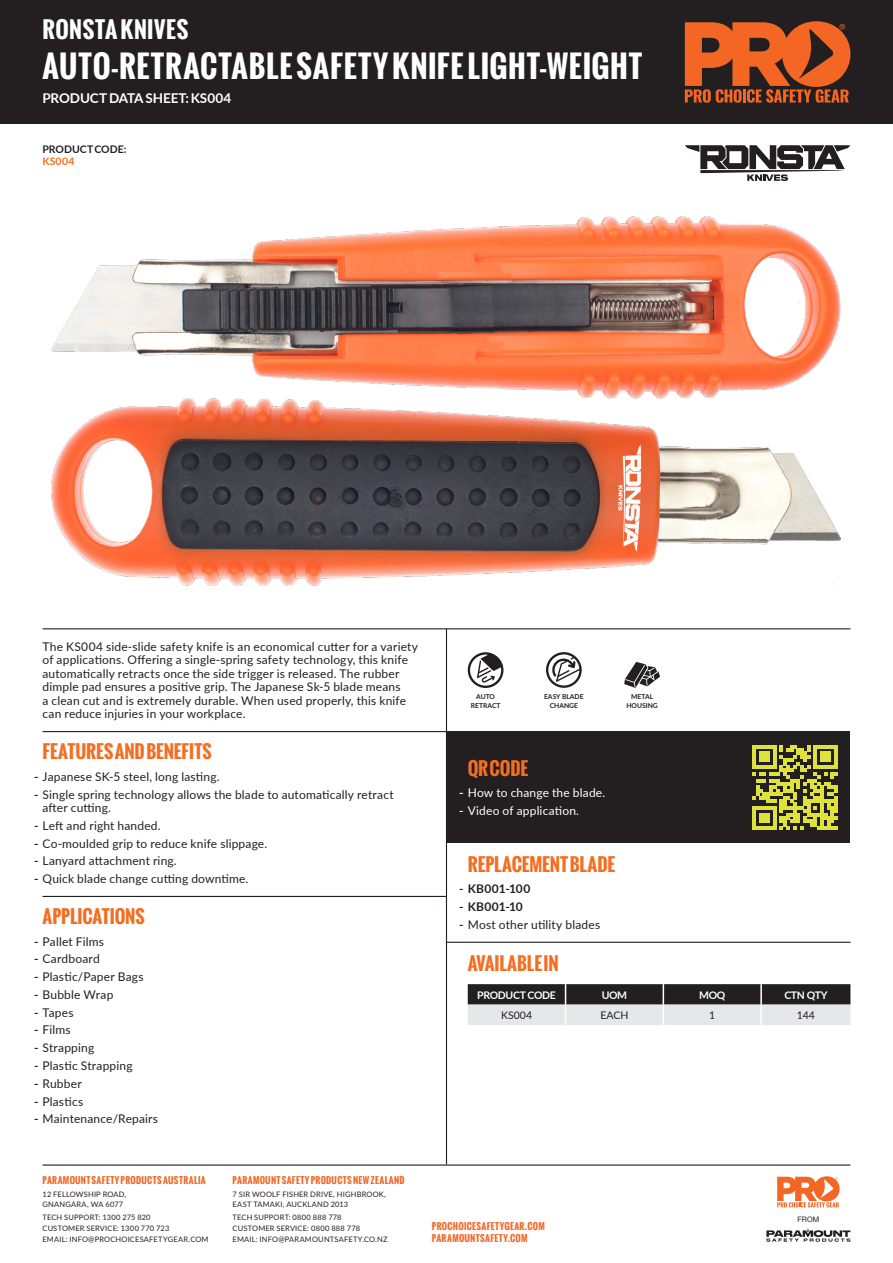
<style>
.page{position:relative;width:893px;height:1263px;background:#fff}
.page>*{position:absolute;margin:0;border:0;box-sizing:border-box;transform-origin:0 0}
.t1{font:700 30.15px "Oswald";letter-spacing:.03em;color:#fff}
.t2{font:700 22.5px "Oswald";letter-spacing:.025em;color:#fff}
.t3{font:700 18px "Oswald";letter-spacing:-.005em;color:#f36e21}
.t4{font:700 13.5px "Lato";letter-spacing:-.005em;color:#fff}
.t5{font:12px/13.5px "Lato";letter-spacing:.015em;color:#231f20}
.t6{font:12px "Lato";letter-spacing:.015em;color:#fff}
.t7{font:700 12px "Lato";letter-spacing:.02em;color:#231f20}
.t8{font:700 10.5px "Lato";letter-spacing:-.03em;color:#fff}
.t9{font:700 10.5px/11.7px "Lato";color:#231f20}
.t10{font:10.5px "Lato";color:#231f20}
.t11{font:700 9px/11.2px "Oswald";letter-spacing:.04em;color:#f36624}
.t12{font:7.5px/10.8px "Lato";letter-spacing:.025em;color:#231f20}
.t13{font:7.5px "Helvetica Neue";color:#231f20}
.t14{font:700 6.75px/9px "Lato";color:#231f20;text-align:center}
.s1{color:#f36e21}
.s2{font-weight:700}
</style>
<div class="page">
<div style="left:0;top:0;width:893px;height:124px;background:#231f20"></div>
<svg style="left:685px;top:21px;width:165px;height:82px"></svg>
<hr style="left:43px;top:1164px;width:807px;height:1px;background:#231f20">
<svg style="left:777px;top:1176px;width:63px;height:31px"></svg>
<svg style="left:766px;top:1228px;width:84px;height:14px"></svg>
<svg style="left:624px;top:662px;width:36px;height:26px"></svg>
<div style="left:446px;top:731px;width:404px;height:112px;background:#231f20"></div>
<hr style="left:43px;top:628px;width:807px;height:1px;background:#231f20">
<hr style="left:43px;top:731px;width:403px;height:1px;background:#231f20">
<hr style="left:43px;top:896px;width:403px;height:1px;background:#231f20">
<hr style="left:446px;top:629px;width:1px;height:535px;background:#231f20">
<svg style="left:685px;top:145px;width:165px;height:36px"></svg>
<svg style="left:468px;top:652px;width:35px;height:36px"></svg>
<svg style="left:752px;top:745px;width:85px;height:85px"></svg>
<img style="left:52px;top:216px;width:788px;height:370px">
<svg style="left:546px;top:652px;width:36px;height:36px"></svg>
<hr style="left:446px;top:942px;width:404px;height:1px;background:#231f20">
<svg style="left:468px;top:984px;width:382px;height:41px;background:#878587"></svg>
<hr style="left:760px;top:984px;width:2px;height:20px;background:#fff">
<p class="t2" style="left:43px;top:13px;width:147px">RONSTA KNIVES</p>
<p class="t1" style="left:43px;top:44px;width:601px">AUTO-RETRACTABLE SAFETY KNIFE LIGHT-WEIGHT</p>
<p class="t4" style="left:43px;top:88px;width:190px">PRODUCT DATA SHEET: KS004</p>
<p class="t9" style="left:43px;top:143px;width:85px">PRODUCT CODE:<br><span class="s1">KS004</span></p>
<p class="t5" style="left:43px;top:639px;width:377px">The KS004 side-slide safety knife is an economical cutter for a variety of applications. Offering a single-spring safety technology, this knife automatically retracts once the side trigger is released. The rubber dimple pad ensures a positive grip. The Japanese Sk-5 blade means<br>a clean cut and is extremely durable. When used properly, this knife can reduce injuries in your workplace.</p>
<p class="t3" style="left:43px;top:738px;width:171px">FEATURES AND BENEFITS</p>
<p class="t5" style="left:34px;top:769px;width:187px"><span class="s2">-</span> Japanese SK-5 steel, long lasting.</p>
<p class="t5" style="left:43px;top:787px;width:353px;text-indent:-9px"><span class="s2">-</span> Single spring technology allows the blade to automatically retract after cutting.</p>
<p class="t5" style="left:34px;top:818px;width:128px"><span class="s2">-</span> Left and right handed.</p>
<p class="t5" style="left:34px;top:836px;width:235px"><span class="s2">-</span> Co-moulded grip to reduce knife slippage.</p>
<p class="t5" style="left:34px;top:854px;width:144px"><span class="s2">-</span> Lanyard attachment ring.</p>
<p class="t5" style="left:34px;top:871px;width:216px"><span class="s2">-</span> Quick blade change cutting downtime.</p>
<p class="t3" style="left:43px;top:903px;width:104px">APPLICATIONS</p>
<p class="t5" style="left:34px;top:934px;width:72px"><span class="s2">-</span> Pallet Films</p>
<p class="t5" style="left:34px;top:952px;width:67px"><span class="s2">-</span> Cardboard</p>
<p class="t5" style="left:34px;top:969px;width:111px"><span class="s2">-</span> Plastic/Paper Bags</p>
<p class="t5" style="left:34px;top:987px;width:81px"><span class="s2">-</span> Bubble Wrap</p>
<p class="t5" style="left:34px;top:1005px;width:41px"><span class="s2">-</span> Tapes</p>
<p class="t5" style="left:34px;top:1023px;width:38px"><span class="s2">-</span> Films</p>
<p class="t5" style="left:34px;top:1040px;width:62px"><span class="s2">-</span> Strapping</p>
<p class="t5" style="left:34px;top:1058px;width:100px"><span class="s2">-</span> Plastic Strapping</p>
<p class="t5" style="left:34px;top:1076px;width:49px"><span class="s2">-</span> Rubber</p>
<p class="t5" style="left:34px;top:1094px;width:51px"><span class="s2">-</span> Plastics</p>
<p class="t5" style="left:34px;top:1111px;width:126px"><span class="s2">-</span> Maintenance/Repairs</p>
<p class="t14" style="left:471px;top:692px;width:31px">AUTO<br>RETRACT</p>
<p class="t14" style="left:544px;top:692px;width:41px">EASY BLADE<br>CHANGE</p>
<p class="t14" style="left:626px;top:692px;width:33px">METAL<br>HOUSING</p>
<p class="t3" style="left:468px;top:754px;width:62px">QR CODE</p>
<p class="t6" style="left:459px;top:784px;width:147px"><span class="s2">-</span> How to change the blade.</p>
<p class="t6" style="left:459px;top:802px;width:121px"><span class="s2">-</span> Video of application.</p>
<p class="t3" style="left:468px;top:850px;width:149px">REPLACEMENT BLADE</p>
<p class="t7" style="left:459px;top:880px;width:73px">- KB001-100</p>
<p class="t7" style="left:459px;top:898px;width:65px">- KB001-10</p>
<p class="t5" style="left:459px;top:917px;width:143px"><span class="s2">-</span> Most other utility blades</p>
<p class="t3" style="left:468px;top:950px;width:92px">AVAILABLE IN</p>
<p class="t8" style="left:477px;top:987px;width:80px">PRODUCT CODE</p>
<p class="t8" style="left:602px;top:987px;width:27px">UOM</p>
<p class="t8" style="left:699px;top:987px;width:28px">MOQ</p>
<p class="t8" style="left:784px;top:987px;width:45px">CTN QTY</p>
<p class="t10" style="left:501px;top:1008px;width:32px">KS004</p>
<p class="t10" style="left:600px;top:1008px;width:30px">EACH</p>
<p class="t10" style="left:709px;top:1008px;width:8px">1</p>
<p class="t10" style="left:797px;top:1008px;width:20px">144</p>
<p class="t11" style="left:43px;top:1174px;width:165px">PARAMOUNT SAFETY PRODUCTS AUSTRALIA</p>
<p class="t12" style="left:43px;top:1188px;width:85px">12 FELLOWSHIP ROAD,<br>GNANGARA, WA 6077</p>
<p class="t12" style="left:43px;top:1212px;width:168px">TECH SUPPORT: 1300 275 820<br>CUSTOMER SERVICE: 1300 770 723<br>EMAIL: INFO@PROCHOICESAFETYGEAR.COM</p>
<p class="t13" style="left:797px;top:1213px;width:24px">FROM</p>
<p class="t11" style="left:233px;top:1174px;width:174px">PARAMOUNT SAFETY PRODUCTS NEW ZEALAND</p>
<p class="t12" style="left:233px;top:1188px;width:155px">7 SIR WOOLF FISHER DRIVE, HIGHBROOK,<br>EAST TAMAKI, AUCKLAND 2013</p>
<p class="t12" style="left:233px;top:1212px;width:157px">TECH SUPPORT: 0800 888 778<br>CUSTOMER SERVICE: 0800 888 778<br>EMAIL: INFO@PARAMOUNTSAFETY.CO.NZ</p>
<p class="t11" style="left:432px;top:1221px;width:114px">PROCHOICESAFETYGEAR.COM<br>PARAMOUNTSAFETY.COM</p>
</div>
